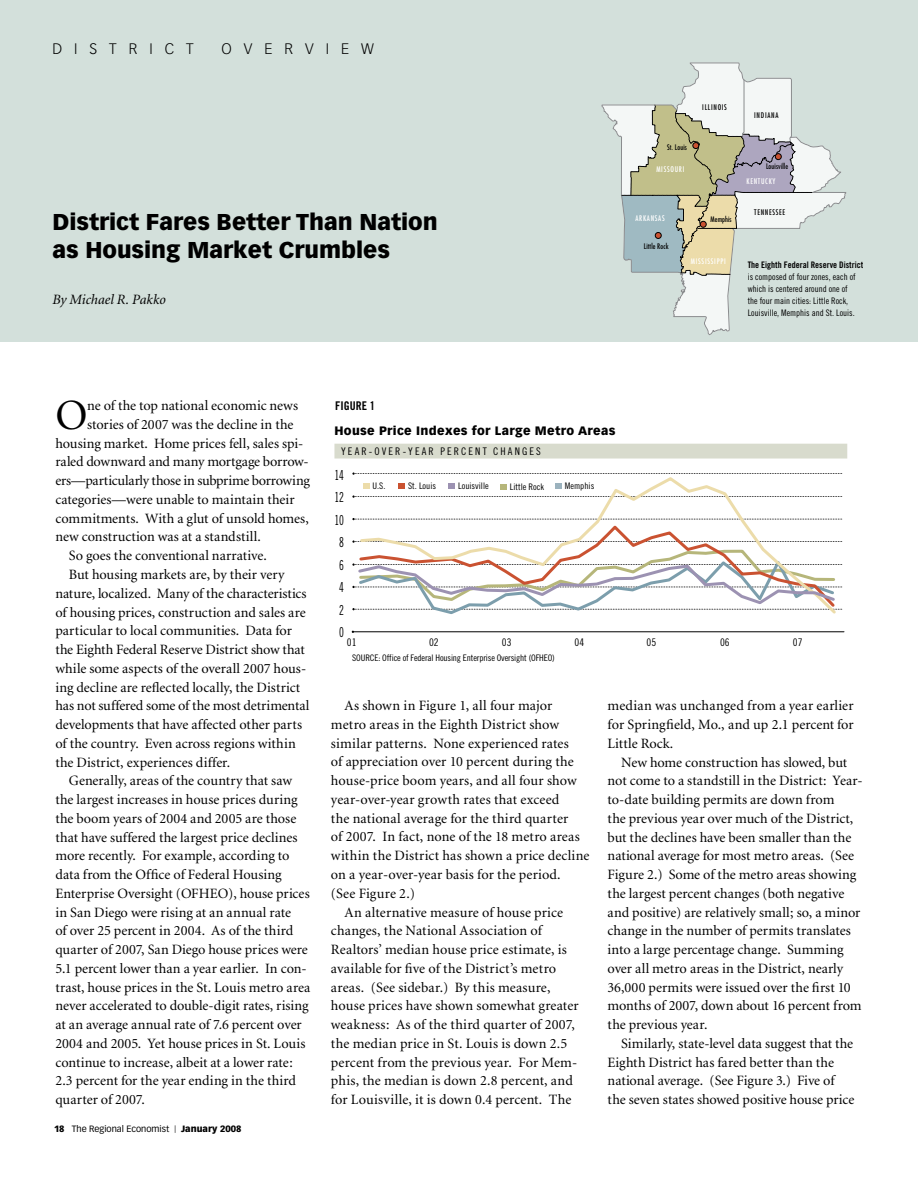
<style>
.page{position:relative;width:918px;height:1188px;background:#fff}
.page>*{position:absolute;margin:0;border:0;box-sizing:border-box;transform-origin:0 0}
.t1{font:43.05px "Minion";color:#000}
.t2{font:900 22.5px/28.5px "Vectora LH";color:#000}
.t3{font:300 15px "Vectora LH";letter-spacing:.8em;color:#000}
.t4{font:14.25px/18.8px "Minion";color:#000}
.t5{font:14.25px "Minion";letter-spacing:-.02em;color:#000}
.t6{font:italic 14.25px "Minion";letter-spacing:.005em;color:#000}
.t7{font:13.8px/22.5px "Trade Gothic Cond Eighteen";color:#000;text-align:center;scale:.79 1}
.t8{font:900 12px "Vectora LH";letter-spacing:.03em;color:#000}
.t9{font:12px "Trade Gothic Bold Cond Twenty";color:#000}
.t10{font:10.5px "Trade Gothic Cond Eighteen";letter-spacing:.2em;color:#000}
.t11{font:10.5px "Trade Gothic Cond Eighteen";letter-spacing:.2em;color:#000;scale:1.04 1}
.t12{font:9px/12px "Trade Gothic Cond Eighteen";color:#000}
.t13{font:9px "Trade Gothic Cond Eighteen";color:#000;scale:1.04 1}
.t14{font:9px "Vectora LH";color:#000}
.t15{font:9px "Trade Gothic Bold Cond Twenty";color:#000}
.t16{font:condensed 7.65px "Futura";letter-spacing:.095em;color:#fff}
.t17{font:condensed 7.65px "Futura";letter-spacing:.095em;color:#000}
.t18{font:condensed 7.5px "Futura";letter-spacing:.015em;color:#000}
.t19{font:condensed 7.5px "Futura";letter-spacing:.095em;color:#fff}
.s1{font-weight:900}
.s2{font-size:7.5px}
</style>
<div class="page">
<div style="left:0;top:0;width:918px;height:342px;background:#d3e0db"></div>
<div style="left:334px;top:444px;width:513px;height:15px;background:#d8dbcd"></div>
<svg style="left:602px;top:63px;width:244px;height:272px"></svg>
<hr style="left:353px;top:631px;width:491px;height:1px;background:#000">
<svg style="left:352px;top:472px;width:491px;height:3px"></svg>
<svg style="left:358px;top:477px;width:481px;height:41px"></svg>
<svg style="left:352px;top:518px;width:491px;height:96px"></svg>
<p class="t3" style="left:52px;top:40px;width:128px">DIST RICT</p>
<p class="t3" style="left:222px;top:40px;width:152px">OVERVIEW</p>
<h2 class="t2" style="left:52px;top:207px;width:387px">District Fares Better Than Nation as Housing Market Crumbles</h2>
<p class="t6" style="left:52px;top:292px;width:115px">By Michael R. Pakko</p>
<p class="t18" style="left:667px;top:143px;width:21px">St. Louis</p>
<p class="t16" style="left:656px;top:165px;width:29px">MISSOURI</p>
<p class="t17" style="left:702px;top:103px;width:26px">ILLINOIS</p>
<p class="t16" style="left:635px;top:213px;width:31px">ARKANSAS</p>
<p class="t18" style="left:644px;top:241px;width:26px">Little Rock</p>
<p class="t18" style="left:711px;top:215px;width:23px">Memphis</p>
<p class="t19" style="left:691px;top:257px;width:36px">MISSISSIPPI</p>
<p class="t17" style="left:754px;top:110px;width:26px">INDIANA</p>
<p class="t18" style="left:766px;top:162px;width:24px">Louisville</p>
<p class="t16" style="left:747px;top:177px;width:31px">KENTUCKY</p>
<p class="t17" style="left:754px;top:207px;width:32px">TENNESSEE</p>
<p class="t15" style="left:748px;top:260px;width:117px">The Eighth Federal Reserve District</p>
<p class="t12" style="left:748px;top:271px;width:109px">is composed of four zones, each of which is centered around one of the four main cities: Little Rock, Louisville, Memphis and St. Louis.</p>
<h1 class="t1" style="left:55px;top:394px;width:34px">O</h1>
<p class="t4" style="left:87px;top:397px;width:212px">ne of the top national economic news</p>
<p class="t4" style="left:87px;top:416px;width:208px">stories of 2007 was the decline in the</p>
<p class="t4" style="left:55px;top:434px;width:249px">housing market. Home prices fell, sales spi-</p>
<p class="t4" style="left:55px;top:453px;width:255px">raled downward and many mortgage borrow-</p>
<p class="t5" style="left:55px;top:474px;width:256px">ers—particularly those in subprime borrowing</p>
<p class="t4" style="left:55px;top:491px;width:241px">categories—were unable to maintain their</p>
<p class="t4" style="left:55px;top:509px;width:255px">commitments. With a glut of unsold homes,</p>
<p class="t4" style="left:55px;top:528px;width:207px">new construction was at a standstill.</p>
<p class="t4" style="left:69px;top:547px;width:200px">So goes the conventional narrative.</p>
<p class="t4" style="left:69px;top:566px;width:217px">But housing markets are, by their very</p>
<p class="t4" style="left:55px;top:584px;width:253px">nature, localized. Many of the characteristics</p>
<p class="t4" style="left:55px;top:603px;width:252px">of housing prices, construction and sales are</p>
<p class="t4" style="left:55px;top:622px;width:238px">particular to local communities. Data for</p>
<p class="t4" style="left:55px;top:641px;width:251px">the Eighth Federal Reserve District show that</p>
<p class="t4" style="left:55px;top:659px;width:252px">while some aspects of the overall 2007 hous-</p>
<p class="t4" style="left:55px;top:678px;width:246px">ing decline are reflected locally, the District</p>
<p class="t4" style="left:55px;top:697px;width:256px">has not suffered some of the most detrimental</p>
<p class="t4" style="left:55px;top:716px;width:248px">developments that have affected other parts</p>
<p class="t4" style="left:55px;top:734px;width:242px">of the country. Even across regions within</p>
<p class="t4" style="left:55px;top:753px;width:176px">the District, experiences differ.</p>
<p class="t4" style="left:69px;top:772px;width:225px">Generally, areas of the country that saw</p>
<p class="t4" style="left:55px;top:791px;width:244px">the largest increases in house prices during</p>
<p class="t4" style="left:55px;top:809px;width:242px">the boom years of 2004 and 2005 are those</p>
<p class="t4" style="left:55px;top:828px;width:244px">that have suffered the largest price declines</p>
<p class="t4" style="left:55px;top:847px;width:236px">more recently. For example, according to</p>
<p class="t4" style="left:55px;top:866px;width:228px">data from the Office of Federal Housing</p>
<p class="t4" style="left:55px;top:884px;width:256px">Enterprise Oversight (OFHEO), house prices</p>
<p class="t4" style="left:55px;top:903px;width:237px">in San Diego were rising at an annual rate</p>
<p class="t4" style="left:55px;top:922px;width:239px">of over 25 percent in 2004. As of the third</p>
<p class="t4" style="left:55px;top:941px;width:254px">quarter of 2007, San Diego house prices were</p>
<p class="t4" style="left:55px;top:959px;width:253px">5.1 percent lower than a year earlier. In con-</p>
<p class="t4" style="left:55px;top:978px;width:256px">trast, house prices in the St. Louis metro area</p>
<p class="t4" style="left:55px;top:997px;width:255px">never accelerated to double-digit rates, rising</p>
<p class="t4" style="left:55px;top:1016px;width:248px">at an average annual rate of 7.6 percent over</p>
<p class="t4" style="left:55px;top:1034px;width:251px">2004 and 2005. Yet house prices in St. Louis</p>
<p class="t4" style="left:55px;top:1053px;width:239px">continue to increase, albeit at a lower rate:</p>
<p class="t4" style="left:55px;top:1072px;width:242px">2.3 percent for the year ending in the third</p>
<p class="t4" style="left:55px;top:1091px;width:91px">quarter of 2007.</p>
<p class="t14" style="left:54px;top:1123px;width:189px"><span class="s1">18</span> The Regional Economist <span class="s2">|</span> <span class="s1">January 2008</span></p>
<p class="t9" style="left:335px;top:398px;width:41px">figure 1</p>
<p class="t8" style="left:334px;top:424px;width:283px">House Price Indexes for Large Metro Areas</p>
<p class="t10" style="left:341px;top:445px;width:201px">YEAR-OVER-YEAR PERCENT CHANGES</p>
<p class="t7" style="left:334px;top:463px;width:14px">14<br>12<br>10<br>8<br>6<br>4<br>2<br>0</p>
<p class="t13" style="left:373px;top:481px;width:14px">U.S.</p>
<p class="t13" style="left:408px;top:481px;width:28px">St. Louis</p>
<p class="t13" style="left:458px;top:481px;width:31px">Louisville</p>
<p class="t13" style="left:510px;top:481px;width:34px">Little Rock</p>
<p class="t13" style="left:565px;top:481px;width:30px">Memphis</p>
<p class="t11" style="left:347px;top:636px;width:11px">01</p>
<p class="t11" style="left:429px;top:636px;width:11px">02</p>
<p class="t11" style="left:502px;top:636px;width:11px">03</p>
<p class="t11" style="left:575px;top:636px;width:11px">04</p>
<p class="t11" style="left:647px;top:636px;width:11px">05</p>
<p class="t11" style="left:720px;top:636px;width:11px">06</p>
<p class="t11" style="left:793px;top:636px;width:11px">07</p>
<p class="t13" style="left:352px;top:652px;width:196px">SOURCE: Office of Federal Housing Enterprise Oversight (OFHEO)</p>
<p class="t4" style="left:344px;top:697px;width:209px">As shown in Figure 1, all four major</p>
<p class="t4" style="left:331px;top:716px;width:230px">metro areas in the Eighth District show</p>
<p class="t4" style="left:331px;top:734px;width:239px">similar patterns. None experienced rates</p>
<p class="t4" style="left:331px;top:753px;width:244px">of appreciation over 10 percent during the</p>
<p class="t4" style="left:331px;top:772px;width:247px">house-price boom years, and all four show</p>
<p class="t4" style="left:331px;top:791px;width:230px">year-over-year growth rates that exceed</p>
<p class="t4" style="left:331px;top:809px;width:239px">the national average for the third quarter</p>
<p class="t4" style="left:331px;top:828px;width:250px">of 2007. In fact, none of the 18 metro areas</p>
<p class="t4" style="left:331px;top:847px;width:260px">within the District has shown a price decline</p>
<p class="t4" style="left:331px;top:866px;width:231px">on a year-over-year basis for the period.</p>
<p class="t4" style="left:331px;top:884px;width:86px">(See Figure 2.)</p>
<p class="t4" style="left:344px;top:903px;width:220px">An alternative measure of house price</p>
<p class="t4" style="left:331px;top:922px;width:212px">changes, the National Association of</p>
<p class="t4" style="left:331px;top:941px;width:238px">Realtors’ median house price estimate, is</p>
<p class="t4" style="left:331px;top:959px;width:227px">available for five of the District’s metro</p>
<p class="t4" style="left:331px;top:978px;width:221px">areas. (See sidebar.) By this measure,</p>
<p class="t4" style="left:331px;top:997px;width:249px">house prices have shown somewhat greater</p>
<p class="t4" style="left:331px;top:1016px;width:245px">weakness: As of the third quarter of 2007,</p>
<p class="t4" style="left:331px;top:1034px;width:238px">the median price in St. Louis is down 2.5</p>
<p class="t4" style="left:331px;top:1053px;width:248px">percent from the previous year. For Mem-</p>
<p class="t4" style="left:331px;top:1072px;width:243px">phis, the median is down 2.8 percent, and</p>
<p class="t4" style="left:331px;top:1091px;width:242px">for Louisville, it is down 0.4 percent. The</p>
<p class="t4" style="left:608px;top:697px;width:248px;text-align:justify">median was unchanged from a year earlier for Springfield, Mo., and up 2.1 percent for Little Rock.</p>
<p class="t4" style="left:608px;top:753px;width:257px;text-indent:13px">New home construction has slowed, but not come to a standstill in the District: Year&shy;to-date building permits are down from<br>the previous year over much of the District, but the declines have been smaller than the national average for most metro areas. (See Figure 2.) Some of the metro areas showing the largest percent changes (both negative and positive) are relatively small; so, a minor change in the number of permits translates into a large percentage change. Summing over all metro areas in the District, nearly 36,000 permits were issued over the first 10 months of 2007, down about 16 percent from the previous year.</p>
<p class="t4" style="left:608px;top:1034px;width:248px;text-indent:13px">Similarly, state-level data suggest that the Eighth District has fared better than the national average. (See Figure 3.) Five of the seven states showed positive house price</p>
</div>
